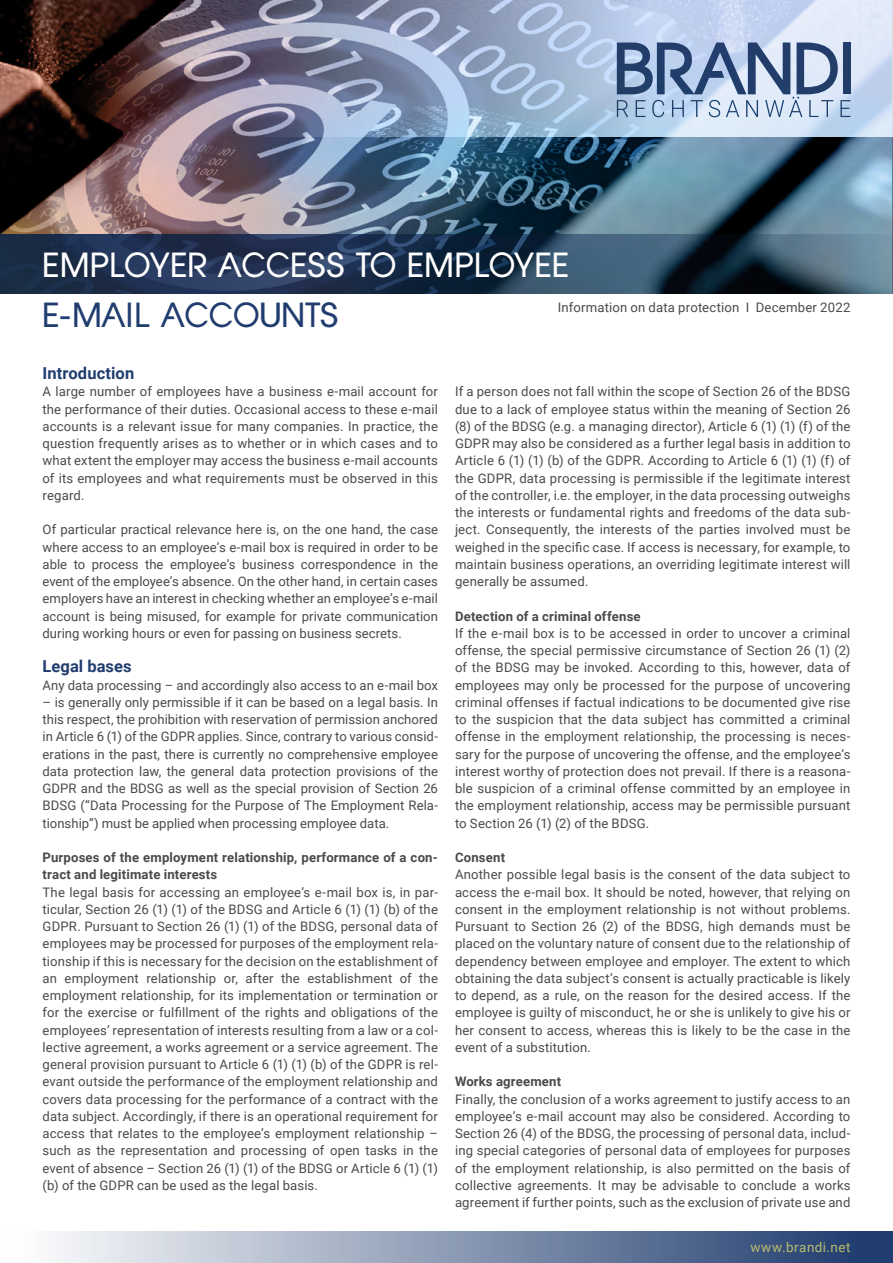
<style>
.page{position:relative;width:893px;height:1263px;background:#fff}
.page>*{position:absolute;margin:0;border:0;box-sizing:border-box;transform-origin:0 0}
.Schwerpunktthema{font:33px "BRANDI Regular";letter-spacing:-.01em;color:#fff}
.Schwerpunktthema-2{font:33px "BRANDI Regular";letter-spacing:.015em;color:#213d6f}
.Einleitung{font:700 16.5px "Roboto";letter-spacing:.005em;color:#213d6f}
.Überschrift{font:700 16.5px "Roboto";letter-spacing:.005em;color:#213d6f}
.t1{font:13.5px "Roboto";letter-spacing:.035em;color:#b8bb6e}
.Fließtext{font:13.2px/17.2px "Roboto";letter-spacing:.01em;color:#4a4a49;text-align:justify}
.Überschrift_Unterpun{font:700 13.2px/17.2px "Roboto";letter-spacing:.015em;color:#4a4a49}
</style>
<div class="page">
<div style="left:0;top:1231px;width:893px;height:32px;background:linear-gradient(to right,#fff,#19366a)"></div>
<img style="left:0;top:0;width:893px;height:234px">
<svg style="left:0;top:234px;width:893px;height:59px;background:#283d56"></svg>
<p class="Schwerpunktthema" style="left:43px;top:246px;width:528px">EMPLOYER ACCESS TO EMPLOYEE</p>
<p class="Schwerpunktthema-2" style="left:43px;top:295px;width:297px">E-MAIL ACCOUNTS</p>
<p class="Fließtext" style="left:558px;top:298px;width:294px">Information on data protection I December 2022</p>
<p class="Einleitung" style="left:43px;top:362px;width:93px">Introduction</p>
<p class="Fließtext" style="left:43px;top:382px;width:397px">A large number of employees have a business e-mail account for the performance of their duties. Occasional access to these e-mail accounts is a relevant issue for many companies. In practice, the question frequently arises as to whether or in which cases and to what extent the employer may access the business e-mail accounts of its employees and what requirements must be observed in this regard.</p>
<p class="Fließtext" style="left:43px;top:520px;width:397px">Of particular practical relevance here is, on the one hand, the case where access to an employee’s e-mail box is required in order to be able to process the employee’s business correspondence in the event of the employee’s absence. On the other hand, in certain cases employers have an interest in checking whether an employee’s e-mail account is being misused, for example for private communication during working hours or even for passing on business secrets.</p>
<p class="Überschrift" style="left:43px;top:655px;width:91px">Legal bases</p>
<p class="Fließtext" style="left:43px;top:676px;width:397px">Any data processing – and accordingly also access to an e-mail box</p>
<p class="Fließtext" style="left:43px;top:693px;width:397px">– is generally only permissible if it can be based on a legal basis. In this respect, the prohibition with reservation of permission anchored in Article 6 (1) of the GDPR applies. Since, contrary to various consid&shy;erations in the past, there is currently no comprehensive employee data protection law, the general data protection provisions of the GDPR and the BDSG as well as the special provision of Section 26<br>BDSG (“Data Processing for the Purpose of The Employment Rela&shy;tionship”) must be applied when processing employee data.</p>
<p class="Überschrift_Unterpun" style="left:43px;top:848px;width:397px">Purposes of the employment relationship, performance of a con&shy;tract and legitimate interests</p>
<p class="Fließtext" style="left:43px;top:883px;width:397px">The legal basis for accessing an employee’s e-mail box is, in par&shy;ticular, Section 26 (1) (1) of the BDSG and Article 6 (1) (1) (b) of the GDPR. Pursuant to Section 26 (1) (1) of the BDSG, personal data of employees may be processed for purposes of the employment rela&shy;tionship if this is necessary for the decision on the establishment of an employment relationship or, after the establishment of the employment relationship, for its implementation or termination or for the exercise or fulfillment of the rights and obligations of the employees’ representation of interests resulting from a law or a col&shy;lective agreement, a works agreement or a service agreement. The general provision pursuant to Article 6 (1) (1) (b) of the GDPR is rel&shy;evant outside the performance of the employment relationship and covers data processing for the performance of a contract with the data subject. Accordingly, if there is an operational requirement for access that relates to the employee’s employment relationship – such as the representation and processing of open tasks in the event of absence – Section 26 (1) (1) of the BDSG or Article 6 (1) (1) (b) of the GDPR can be used as the legal basis.</p>
<p class="Fließtext" style="left:455px;top:382px;width:397px">If a person does not fall within the scope of Section 26 of the BDSG due to a lack of employee status within the meaning of Section 26 (8) of the BDSG (e.g. a managing director), Article 6 (1) (1) (f) of the GDPR may also be considered as a further legal basis in addition to Article 6 (1) (1) (b) of the GDPR. According to Article 6 (1) (1) (f) of the GDPR, data processing is permissible if the legitimate interest of the controller, i.e. the employer, in the data processing outweighs the interests or fundamental rights and freedoms of the data sub&shy;ject. Consequently, the interests of the parties involved must be weighed in the specific case. If access is necessary, for example, to maintain business operations, an overriding legitimate interest will generally be assumed.</p>
<p class="Überschrift_Unterpun" style="left:455px;top:607px;width:187px">Detection of a criminal offense</p>
<p class="Fließtext" style="left:455px;top:624px;width:397px">If the e-mail box is to be accessed in order to uncover a criminal offense, the special permissive circumstance of Section 26 (1) (2) of the BDSG may be invoked. According to this, however, data of employees may only be processed for the purpose of uncovering criminal offenses if factual indications to be documented give rise to the suspicion that the data subject has committed a criminal offense in the employment relationship, the processing is neces&shy;sary for the purpose of uncovering the offense, and the employee’s interest worthy of protection does not prevail. If there is a reasona&shy;ble suspicion of a criminal offense committed by an employee in the employment relationship, access may be permissible pursuant to Section 26 (1) (2) of the BDSG.</p>
<p class="Überschrift_Unterpun" style="left:455px;top:848px;width:52px">Consent</p>
<p class="Fließtext" style="left:455px;top:865px;width:397px">Another possible legal basis is the consent of the data subject to access the e-mail box. It should be noted, however, that relying on consent in the employment relationship is not without problems.<br>Pursuant to Section 26 (2) of the BDSG, high demands must be placed on the voluntary nature of consent due to the relationship of dependency between employee and employer. The extent to which obtaining the data subject’s consent is actually practicable is likely to depend, as a rule, on the reason for the desired access. If the employee is guilty of misconduct, he or she is unlikely to give his or her consent to access, whereas this is likely to be the case in the event of a substitution.</p>
<p class="Überschrift_Unterpun" style="left:455px;top:1072px;width:108px">Works agreement</p>
<p class="Fließtext" style="left:455px;top:1090px;width:397px">Finally, the conclusion of a works agreement to justify access to an employee’s e-mail account may also be considered. According to Section 26 (4) of the BDSG, the processing of personal data, includ&shy;ing special categories of personal data of employees for purposes of the employment relationship, is also permitted on the basis of collective agreements. It may be advisable to conclude a works agreement if further points, such as the exclusion of private use and</p>
<p class="t1" style="left:750px;top:1237px;width:102px">www.brandi.net</p>
</div>
